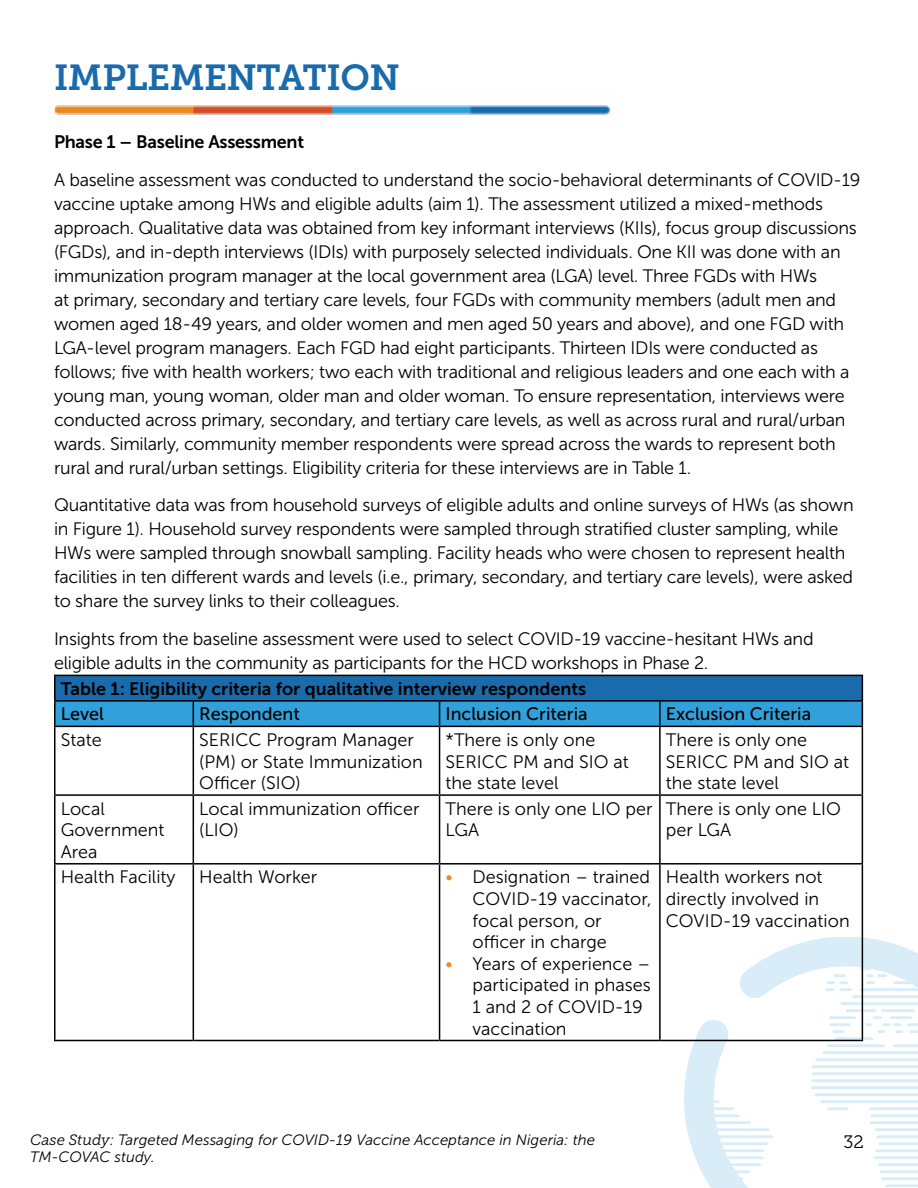
<style>
.page{position:relative;width:918px;height:1188px;background:#fff}
.page>*{position:absolute;margin:0;border:0;box-sizing:border-box;transform-origin:0 0}
.t1{font:36px "Museo Slab 700";letter-spacing:-.015em;color:#196bac}
.t2{font:18px/21.6px "Museo Sans 300";letter-spacing:-.015em;color:#000}
.t3{font:18px "Museo Sans 700";color:#000}
.t4{font:18px "Museo Sans 500";color:#000}
.t5{font:18px "Museo Slab 300";color:#000}
.t6{font:italic 15px "Museo Sans 300";color:#000}
.s1{font-family:"Museo Slab 300";color:#eb8823}
.s2{font-family:"Museo Slab 300"}
</style>
<div class="page">
<svg style="left:684px;top:940px;width:234px;height:248px"></svg>
<hr style="left:54px;top:675px;width:139px;height:1px;background:#000">
<hr style="left:54px;top:676px;width:2px;height:24px;background:#000">
<hr style="left:193px;top:675px;width:247px;height:1px;background:#000">
<hr style="left:440px;top:675px;width:220px;height:1px;background:#000">
<hr style="left:660px;top:675px;width:203px;height:1px;background:#000">
<hr style="left:54px;top:700px;width:139px;height:2px;background:#000">
<hr style="left:54px;top:702px;width:2px;height:24px;background:#000">
<svg style="left:55px;top:676px;width:808px;height:50px;background:#237fba"></svg>
<hr style="left:54px;top:726px;width:139px;height:1px;background:#000">
<hr style="left:54px;top:727px;width:2px;height:67px;background:#000">
<hr style="left:193px;top:726px;width:247px;height:1px;background:#000">
<hr style="left:193px;top:727px;width:1px;height:67px;background:#000">
<hr style="left:440px;top:726px;width:220px;height:1px;background:#000">
<hr style="left:439px;top:727px;width:1px;height:67px;background:#000">
<hr style="left:660px;top:726px;width:203px;height:1px;background:#000">
<hr style="left:659px;top:727px;width:2px;height:67px;background:#000">
<hr style="left:862px;top:727px;width:1px;height:67px;background:#000">
<hr style="left:54px;top:794px;width:139px;height:2px;background:#000">
<hr style="left:54px;top:796px;width:2px;height:67px;background:#000">
<hr style="left:193px;top:794px;width:247px;height:2px;background:#000">
<hr style="left:193px;top:796px;width:1px;height:67px;background:#000">
<hr style="left:440px;top:794px;width:220px;height:2px;background:#000">
<hr style="left:439px;top:796px;width:1px;height:67px;background:#000">
<hr style="left:660px;top:794px;width:203px;height:2px;background:#000">
<hr style="left:659px;top:796px;width:2px;height:67px;background:#000">
<hr style="left:862px;top:796px;width:1px;height:67px;background:#000">
<hr style="left:54px;top:863px;width:139px;height:2px;background:#000">
<hr style="left:54px;top:865px;width:2px;height:175px;background:#000">
<hr style="left:193px;top:863px;width:247px;height:2px;background:#000">
<hr style="left:193px;top:865px;width:1px;height:175px;background:#000">
<hr style="left:440px;top:863px;width:220px;height:2px;background:#000">
<hr style="left:439px;top:865px;width:1px;height:175px;background:#000">
<hr style="left:660px;top:863px;width:203px;height:2px;background:#000">
<hr style="left:659px;top:865px;width:2px;height:175px;background:#000">
<hr style="left:862px;top:865px;width:1px;height:175px;background:#000">
<hr style="left:54px;top:1040px;width:139px;height:1px;background:#000">
<hr style="left:193px;top:1040px;width:247px;height:1px;background:#000">
<hr style="left:440px;top:1040px;width:220px;height:1px;background:#000">
<hr style="left:660px;top:1040px;width:203px;height:1px;background:#000">
<img style="left:54px;top:105px;width:556px;height:10px">
<h1 class="t1" style="left:54px;top:57px;width:347px">IMPLEMENTATION</h1>
<p class="t3" style="left:54px;top:132px;width:252px">Phase 1 – Baseline Assessment</p>
<p class="t2" style="left:54px;top:168px;width:808px;line-height:24px">A baseline assessment was conducted to understand the socio-behavioral determinants of COVID-19 vaccine uptake among HWs and eligible adults (aim 1). The assessment utilized a mixed-methods approach. Qualitative data was obtained from key informant interviews (KIIs), focus group discussions (FGDs), and in-depth interviews (IDIs) with purposely selected individuals. One KII was done with an immunization program manager at the local government area (LGA) level. Three FGDs with HWs<br>at primary, secondary and tertiary care levels, four FGDs with community members (adult men and women aged 18-49 years, and older women and men aged 50 years and above), and one FGD with LGA-level program managers. Each FGD had eight participants. Thirteen IDIs were conducted as follows; five with health workers; two each with traditional and religious leaders and one each with a young man, young woman, older man and older woman. To ensure representation, interviews were conducted across primary, secondary, and tertiary care levels, as well as across rural and rural/urban wards. Similarly, community member respondents were spread across the wards to represent both rural and rural/urban settings. Eligibility criteria for these interviews are in Table 1.</p>
<p class="t2" style="left:54px;top:493px;width:801px;line-height:24px">Quantitative data was from household surveys of eligible adults and online surveys of HWs (as shown in Figure 1). Household survey respondents were sampled through stratified cluster sampling, while HWs were sampled through snowball sampling. Facility heads who were chosen to represent health facilities in ten different wards and levels (i.e., primary, secondary, and tertiary care levels), were asked to share the survey links to their colleagues.</p>
<p class="t2" style="left:54px;top:626px;width:761px;line-height:24px">Insights from the baseline assessment were used to select COVID-19 vaccine-hesitant HWs and eligible adults in the community as participants for the HCD workshops in Phase 2.</p>
<p class="t3" style="left:61px;top:679px;width:527px">Table 1: Eligibility criteria for qualitative interview respondents</p>
<p class="t4" style="left:61px;top:704px;width:45px">Level</p>
<p class="t4" style="left:199px;top:704px;width:102px">Respondent</p>
<p class="t4" style="left:446px;top:704px;width:144px">Inclusion Criteria</p>
<p class="t4" style="left:666px;top:704px;width:147px">Exclusion Criteria</p>
<p class="t2" style="left:61px;top:729px;width:42px">State</p>
<p class="t2" style="left:199px;top:729px;width:225px">SERICC Program Manager (PM) or State Immunization<br>Officer (SIO)</p>
<p class="t2" style="left:446px;top:729px;width:185px">*There is only one<br>SERICC PM and SIO at the state level</p>
<p class="t2" style="left:666px;top:729px;width:185px">There is only one<br>SERICC PM and SIO at the state level</p>
<p class="t2" style="left:61px;top:798px;width:105px">Local<br>Government<br>Area</p>
<p class="t2" style="left:199px;top:798px;width:222px">Local immunization officer (LIO)</p>
<p class="t2" style="left:446px;top:798px;width:208px">There is only one LIO per<br>LGA</p>
<p class="t2" style="left:666px;top:798px;width:177px">There is only one LIO per LGA</p>
<p class="t2" style="left:61px;top:866px;width:116px">Health Facility</p>
<p class="t2" style="left:199px;top:866px;width:120px">Health Worker</p>
<p class="t2" style="left:473px;top:866px;width:181px;text-indent:-27px"><span class="s1">•</span> Designation – trained<br>COVID-19 vaccinator, focal person, or officer in charge</p>
<p class="t2" style="left:473px;top:953px;width:180px;text-indent:-27px"><span class="s1">•</span> Years of experience – participated in phases<br>1 and 2 of COVID-19 vaccination</p>
<p class="t2" style="left:666px;top:866px;width:185px">Health workers not directly involved in<br>COVID-19 vaccination</p>
<p class="t6" style="left:30px;top:1132px;width:566px"><span class="s2">Case Study:</span> Targeted Messaging for COVID-19 Vaccine Acceptance in Nigeria: the</p>
<p class="t5" style="left:844px;top:1131px;width:22px">32</p>
<p class="t6" style="left:30px;top:1149px;width:126px">TM-COVAC study.</p>
</div>
